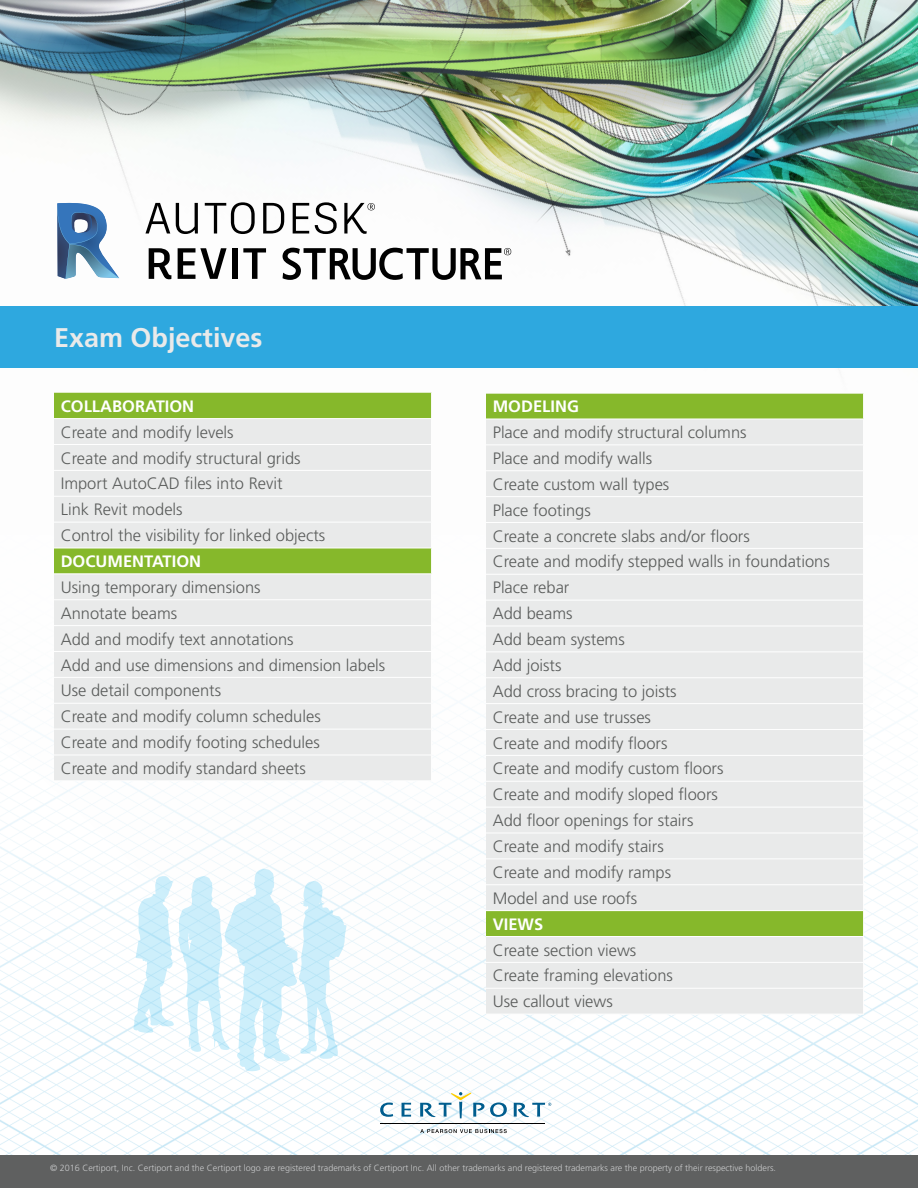
<style>
.page{position:relative;width:918px;height:1188px;background:#fff}
.page>*{position:absolute;margin:0;border:0;box-sizing:border-box;transform-origin:0 0}
.t1{font:700 27px "Frutiger LT Std";color:#e9eaea}
.t2{font:300 16.5px/25.8px "Frutiger LT Std";color:#5a5c5b}
.t3{font:700 16.5px "Frutiger LT Std";color:#fff}
.t4{font:300 9px "Frutiger LT Std";color:#c9cacb}
</style>
<div class="page">
<img style="left:0;top:0;width:918px;height:393px">
<img style="left:0;top:712px;width:918px;height:444px">
<div style="left:0;top:1156px;width:918px;height:32px;background:#5f6060"></div>
<svg style="left:380px;top:1103px;width:13px;height:14px"></svg>
<svg style="left:402px;top:1103px;width:9px;height:14px"></svg>
<svg style="left:420px;top:1092px;width:87px;height:26px"></svg>
<svg style="left:514px;top:1103px;width:37px;height:15px"></svg>
<svg style="left:420px;top:1129px;width:87px;height:4px"></svg>
<hr style="left:380px;top:1123px;width:165px;height:1px;background:#000">
<div style="left:0;top:306px;width:918px;height:62px;background:#2ea8df"></div>
<div style="left:54px;top:393px;width:377px;height:25px;background:#86b82b"></div>
<svg style="left:54px;top:419px;width:377px;height:361px;background:#e2e6dd"></svg>
<hr style="left:54px;top:444px;width:378px;height:1px;background:#fff">
<hr style="left:54px;top:470px;width:378px;height:1px;background:#fff">
<hr style="left:54px;top:496px;width:378px;height:1px;background:#fff">
<hr style="left:54px;top:522px;width:378px;height:1px;background:#fff">
<hr style="left:54px;top:548px;width:378px;height:1px;background:#fff">
<hr style="left:54px;top:573px;width:378px;height:1px;background:#fff">
<hr style="left:54px;top:599px;width:378px;height:1px;background:#fff">
<hr style="left:54px;top:625px;width:378px;height:1px;background:#fff">
<hr style="left:54px;top:651px;width:378px;height:1px;background:#fff">
<hr style="left:54px;top:677px;width:378px;height:1px;background:#fff">
<hr style="left:54px;top:703px;width:378px;height:1px;background:#fff">
<hr style="left:54px;top:729px;width:378px;height:1px;background:#fff">
<hr style="left:54px;top:755px;width:378px;height:1px;background:#fff">
<svg style="left:431px;top:393px;width:1px;height:387px"></svg>
<hr style="left:54px;top:780px;width:378px;height:1px;background:#fff">
<div style="left:486px;top:394px;width:377px;height:25px;background:#86b82b"></div>
<div style="left:486px;top:420px;width:377px;height:594px;background:#e9eaea"></div>
<hr style="left:486px;top:444px;width:378px;height:1px;background:#fff">
<hr style="left:486px;top:470px;width:378px;height:1px;background:#fff">
<hr style="left:486px;top:496px;width:378px;height:1px;background:#fff">
<hr style="left:486px;top:522px;width:378px;height:1px;background:#fff">
<hr style="left:486px;top:548px;width:378px;height:1px;background:#fff">
<hr style="left:486px;top:574px;width:378px;height:1px;background:#fff">
<hr style="left:486px;top:600px;width:378px;height:1px;background:#fff">
<hr style="left:486px;top:626px;width:378px;height:1px;background:#fff">
<hr style="left:486px;top:651px;width:378px;height:1px;background:#fff">
<hr style="left:486px;top:677px;width:378px;height:1px;background:#fff">
<hr style="left:486px;top:703px;width:378px;height:1px;background:#fff">
<hr style="left:486px;top:729px;width:378px;height:1px;background:#fff">
<hr style="left:486px;top:755px;width:378px;height:1px;background:#fff">
<hr style="left:486px;top:781px;width:378px;height:1px;background:#fff">
<hr style="left:486px;top:807px;width:378px;height:1px;background:#fff">
<hr style="left:486px;top:833px;width:378px;height:1px;background:#fff">
<hr style="left:486px;top:858px;width:378px;height:1px;background:#fff">
<hr style="left:486px;top:884px;width:378px;height:1px;background:#fff">
<hr style="left:486px;top:910px;width:378px;height:1px;background:#fff">
<hr style="left:486px;top:936px;width:378px;height:1px;background:#fff">
<hr style="left:486px;top:962px;width:378px;height:1px;background:#fff">
<hr style="left:486px;top:988px;width:378px;height:1px;background:#fff">
<hr style="left:486px;top:1014px;width:378px;height:1px;background:#fff">
<svg style="left:863px;top:393px;width:1px;height:621px"></svg>
<hr style="left:486px;top:419px;width:378px;height:1px;background:#fff">
<svg style="left:57px;top:202px;width:62px;height:77px"></svg>
<svg style="left:145px;top:203px;width:25px;height:31px"></svg>
<svg style="left:176px;top:203px;width:22px;height:31px"></svg>
<svg style="left:205px;top:202px;width:50px;height:32px"></svg>
<svg style="left:263px;top:203px;width:21px;height:31px"></svg>
<svg style="left:293px;top:203px;width:16px;height:31px"></svg>
<svg style="left:315px;top:202px;width:22px;height:32px"></svg>
<svg style="left:344px;top:203px;width:31px;height:31px"></svg>
<svg style="left:149px;top:248px;width:22px;height:31px"></svg>
<svg style="left:178px;top:248px;width:49px;height:31px"></svg>
<div style="left:232px;top:248px;width:6px;height:31px;background:#000"></div>
<svg style="left:243px;top:248px;width:23px;height:31px"></svg>
<svg style="left:283px;top:248px;width:228px;height:32px"></svg>
<svg style="left:133px;top:869px;width:213px;height:203px"></svg>
<h1 class="t1" style="left:54px;top:322px;width:210px">Exam Objectives</h1>
<p class="t3" style="left:61px;top:396px;width:135px">COLLABORATION</p>
<p class="t2" style="left:61px;top:419px;width:266px">Create and modify levels<br>Create and modify structural grids<br>Import AutoCAD files into Revit<br>Link Revit models<br>Control the visibility for linked objects</p>
<p class="t3" style="left:61px;top:552px;width:142px">DOCUMENTATION</p>
<p class="t2" style="left:61px;top:575px;width:326px">Using temporary dimensions<br>Annotate beams<br>Add and modify text annotations<br>Add and use dimensions and dimension labels<br>Use detail components<br>Create and modify column schedules<br>Create and modify footing schedules<br>Create and modify standard sheets</p>
<p class="t3" style="left:493px;top:397px;width:88px">MODELING</p>
<p class="t2" style="left:493px;top:420px;width:339px">Place and modify structural columns<br>Place and modify walls<br>Create custom wall types<br>Place footings<br>Create a concrete slabs and/or floors<br>Create and modify stepped walls in foundations<br>Place rebar<br>Add beams<br>Add beam systems<br>Add joists<br>Add cross bracing to joists<br>Create and use trusses<br>Create and modify floors<br>Create and modify custom floors<br>Create and modify sloped floors<br>Add floor openings for stairs<br>Create and modify stairs<br>Create and modify ramps<br>Model and use roofs</p>
<p class="t3" style="left:493px;top:914px;width:52px">VIEWS</p>
<p class="t2" style="left:493px;top:937px;width:182px">Create section views<br>Create framing elevations<br>Use callout views</p>
<p class="t4" style="left:50px;top:1163px;width:727px">© 2016 Certiport, Inc. Certiport and the Certiport logo are registered trademarks of Certiport Inc. All other trademarks and registered trademarks are the property of their respective holders.</p>
</div>
